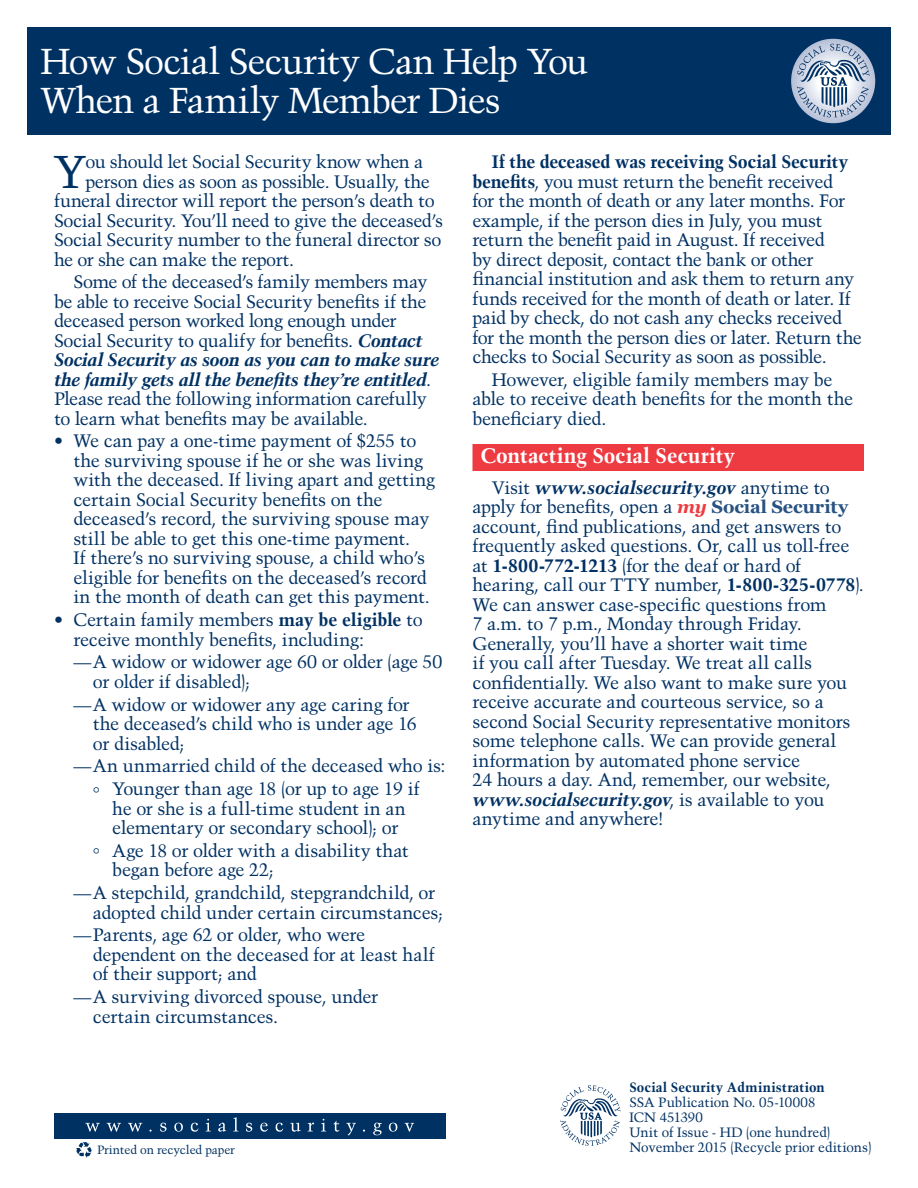
<style>
.page{position:relative;width:918px;height:1188px;background:#fff}
.page>*{position:absolute;margin:0;border:0;box-sizing:border-box;transform-origin:0 0}
.Intro_Paragraph{font:45.9px "Trump Mediaeval";color:#003163}
.Pub_Title{font:36px/39px "Trump Mediaeval";letter-spacing:-.035em;color:#fff}
.H1-1{font:700 21px "Trump Mediaeval";letter-spacing:-.005em;color:#fff}
.Paragraph{font:18px/19.5px "Trump Mediaeval";letter-spacing:-.02em;color:#003163}
.Intro_Paragraph-2{font:18px "Trump Mediaeval";letter-spacing:-.025em;color:#003163}
.Pub_Info{font:13.5px "Trump Mediaeval";letter-spacing:-.01em;color:#003163}
.Pub_Info-2{font:700 13.5px "Trump Mediaeval";letter-spacing:.01em;color:#003163}
.t1{font:12px "Trump Mediaeval";letter-spacing:-.01em;color:#003163}
.s1{font-weight:700}
.s2{font-weight:700;font-style:italic}
.s3{font-family:"Georgia";font-weight:700;font-style:italic;color:#ee3a41}
.s4{font-family:"Georgia";font-weight:700;color:#295281}
</style>
<div class="page">
<div style="left:27px;top:27px;width:864px;height:108px;background:#003163"></div>
<svg style="left:790px;top:38px;width:86px;height:86px"></svg>
<svg style="left:797px;top:44px;width:73px;height:74px"></svg>
<svg style="left:560px;top:1085px;width:61px;height:61px"></svg>
<svg style="left:76px;top:1142px;width:16px;height:16px"></svg>
<div style="left:54px;top:1114px;width:392px;height:25px;background:#003163"></div>
<svg style="left:85px;top:1117px;width:329px;height:19px"></svg>
<div style="left:472px;top:444px;width:392px;height:27px;background:#ee3a41"></div>
<p class="Pub_Title" style="left:40px;top:42px;width:549px">How Social Security Can Help You<br>When a Family Member Dies</p>
<p class="Intro_Paragraph" style="left:53px;top:144px;width:35px">Y</p>
<p class="Intro_Paragraph-2" style="left:85px;top:151px;width:339px">ou should let Social Security know when a</p>
<p class="Paragraph" style="left:472px;top:152px;width:391px;text-indent:19px"><span class="s1">If the deceased was receiving Social Security benefits</span>, you must return the benefit received<br>for the month of death or any later months. For example, if the person dies in July, you must return the benefit paid in August. If received<br>by direct deposit, contact the bank or other financial institution and ask them to return any funds received for the month of death or later. If paid by check, do not cash any checks received for the month the person dies or later. Return the checks to Social Security as soon as possible.</p>
<p class="Paragraph" style="left:472px;top:369px;width:382px;text-indent:19px">However, eligible family members may be able to receive death benefits for the month the beneficiary died.</p>
<p class="H1-1" style="left:480px;top:443px;width:257px">Contacting Social Security</p>
<p class="Paragraph" style="left:472px;top:477px;width:393px;text-indent:19px">Visit <span class="s2">www.socialsecurity.gov</span> anytime to apply for benefits, open a <span class="s3">my</span> <span class="s4">Social Security </span>account, find publications, and get answers to frequently asked questions. Or, call us toll-free at <span class="s1">1-800-772-1213</span> (for the deaf or hard of hearing, call our TTY number, <span class="s1">1-800-325-0778</span>).<br>We can answer case-specific questions from<br>7 a.m. to 7 p.m., Monday through Friday.<br>Generally, you’ll have a shorter wait time<br>if you call after Tuesday. We treat all calls confidentially. We also want to make sure you receive accurate and courteous service, so a second Social Security representative monitors some telephone calls. We can provide general information by automated phone service<br>24 hours a day. And, remember, our website, <span class="s2">www.socialsecurity.gov</span>, is available to you anytime and anywhere!</p>
<p class="Intro_Paragraph-2" style="left:85px;top:170px;width:346px">person dies as soon as possible. Usually, the</p>
<p class="Intro_Paragraph-2" style="left:54px;top:190px;width:382px">funeral director will report the person’s death to</p>
<p class="Intro_Paragraph-2" style="left:54px;top:209px;width:390px">Social Security. You’ll need to give the deceased’s</p>
<p class="Intro_Paragraph-2" style="left:54px;top:229px;width:389px">Social Security number to the funeral director so</p>
<p class="Intro_Paragraph-2" style="left:54px;top:248px;width:242px">he or she can make the report.</p>
<p class="Paragraph" style="left:54px;top:272px;width:387px;text-indent:19px">Some of the deceased’s family members may be able to receive Social Security benefits if the deceased person worked long enough under Social Security to qualify for benefits. <span class="s2">Contact Social Security as soon as you can to make sure the family gets all the benefits they’re entitled</span>.<br>Please read the following information carefully to learn what benefits may be available.</p>
<p class="Paragraph" style="left:73px;top:431px;width:363px;text-indent:-19px">• We can pay a one-time payment of $255 to the surviving spouse if he or she was living with the deceased. If living apart and getting certain Social Security benefits on the deceased’s record, the surviving spouse may still be able to get this one-time payment.<br>If there’s no surviving spouse, a child who’s eligible for benefits on the deceased’s record in the month of death can get this payment.</p>
<p class="Paragraph" style="left:73px;top:610px;width:351px;text-indent:-19px">• Certain family members <span class="s1">may be eligible</span> to receive monthly benefits, including:</p>
<p class="Paragraph" style="left:93px;top:652px;width:351px;text-indent:-19px">—A widow or widower age 60 or older (age 50 or older if disabled);</p>
<p class="Paragraph" style="left:93px;top:694px;width:325px;text-indent:-19px">—A widow or widower any age caring for the deceased’s child who is under age 16 or disabled;</p>
<p class="Paragraph" style="left:73px;top:756px;width:374px">—An unmarried child of the deceased who is:</p>
<p class="Paragraph" style="left:93px;top:779px;width:329px;text-align:center">° Younger than age 18 (or up to age 19 if he or she is a full-time student in an elementary or secondary school); or</p>
<p class="Paragraph" style="left:112px;top:841px;width:298px;text-indent:-19px">° Age 18 or older with a disability that began before age 22;</p>
<p class="Paragraph" style="left:93px;top:883px;width:352px;text-indent:-19px">—A stepchild, grandchild, stepgrandchild, or adopted child under certain circumstances;</p>
<p class="Paragraph" style="left:93px;top:925px;width:344px;text-indent:-19px">—Parents, age 62 or older, who were dependent on the deceased for at least half of their support; and</p>
<p class="Paragraph" style="left:93px;top:987px;width:287px;text-indent:-19px">—A surviving divorced spouse, under certain circumstances.</p>
<p class="t1" style="left:97px;top:1142px;width:139px">Printed on recycled paper</p>
<p class="Pub_Info-2" style="left:629px;top:1079px;width:197px">Social Security Administration</p>
<p class="Pub_Info" style="left:629px;top:1094px;width:188px">SSA Publication No. 05-10008</p>
<p class="Pub_Info" style="left:629px;top:1109px;width:75px">ICN 451390</p>
<p class="Pub_Info" style="left:629px;top:1124px;width:202px">Unit of Issue - HD (one hundred)</p>
<p class="Pub_Info" style="left:629px;top:1139px;width:244px">November 2015 (Recycle prior editions)</p>
</div>
